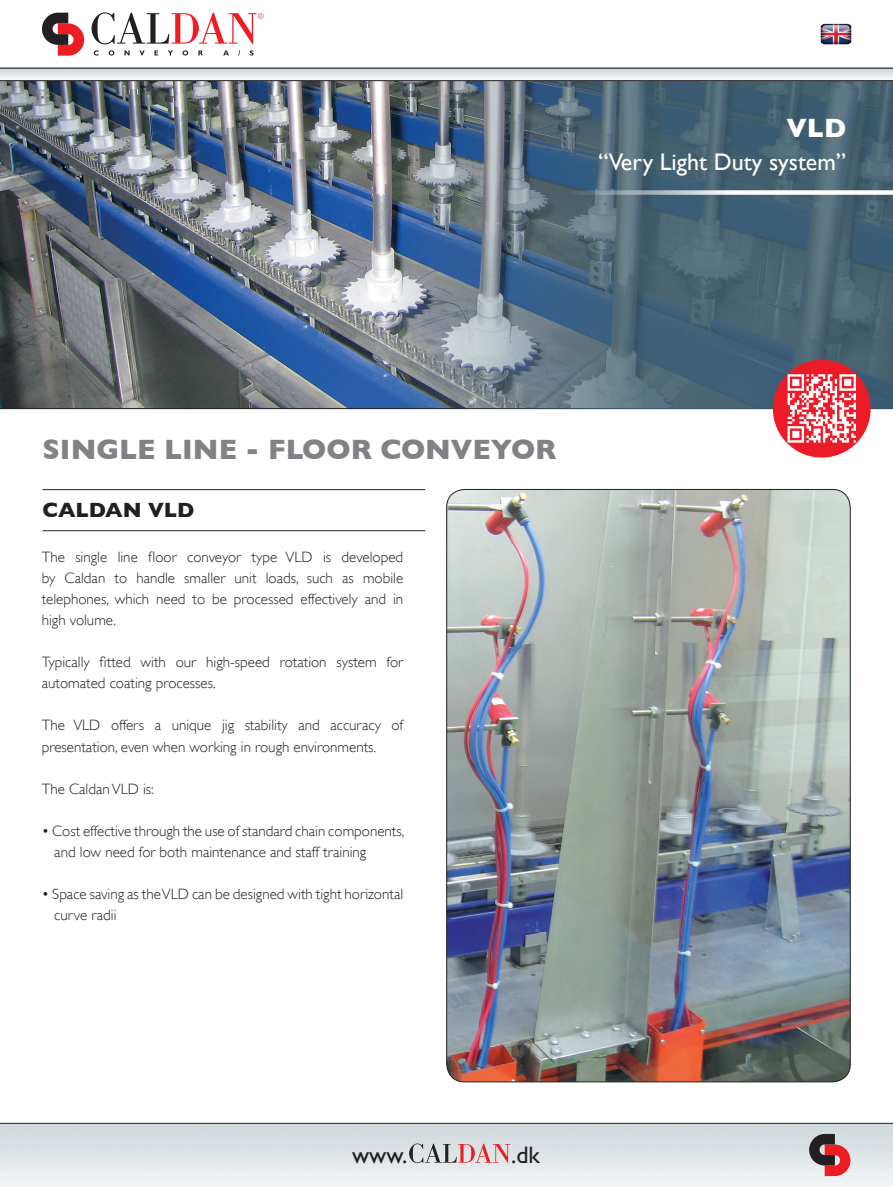
<style>
.page{position:relative;width:893px;height:1187px;background:#fff}
.page>*{position:absolute;margin:0;border:0;box-sizing:border-box;transform-origin:0 0}
.produkt{font:700 28.5px "Gill Sans";color:#808285}
.rubrik{font:700 27px "Gill Sans";color:#fff}
.rubrik-2{font:24px "Gill Sans";color:#fff}
.t1{font:23.85px "Gill Sans";color:#231f20}
.t2{font:700 21px "Gill Sans";color:#231f20}
.txt{font:300 15px/21px "Gill Sans";color:#231f20}
</style>
<div class="page">
<img style="left:0;top:81px;width:893px;height:328px">
<img style="left:447px;top:489px;width:403px;height:592px">
<svg style="left:395px;top:81px;width:498px;height:327px;background:#556d7e"></svg>
<div style="left:773px;top:360px;width:98px;height:97px;background:#eb1c28;border-radius:50%"></div>
<svg style="left:788px;top:374px;width:68px;height:68px"></svg>
<img style="left:820px;top:23px;width:32px;height:22px">
<svg style="left:94px;top:50px;width:5px;height:6px"></svg>
<svg style="left:109px;top:50px;width:5px;height:6px"></svg>
<svg style="left:125px;top:50px;width:5px;height:5px"></svg>
<svg style="left:139px;top:50px;width:6px;height:6px"></svg>
<svg style="left:154px;top:50px;width:4px;height:5px"></svg>
<svg style="left:168px;top:50px;width:5px;height:5px"></svg>
<svg style="left:182px;top:50px;width:6px;height:6px"></svg>
<svg style="left:198px;top:50px;width:5px;height:5px"></svg>
<svg style="left:223px;top:50px;width:6px;height:5px"></svg>
<svg style="left:250px;top:50px;width:4px;height:6px"></svg>
<svg style="left:42px;top:13px;width:42px;height:43px"></svg>
<svg style="left:92px;top:12px;width:172px;height:32px"></svg>
<svg style="left:0;top:1123px;width:893px;height:63px"></svg>
<svg style="left:809px;top:1133px;width:41px;height:42px;background:#a66669"></svg>
<hr style="left:43px;top:489px;width:382px;height:1px;background:#231f20">
<svg style="left:0;top:68px;width:893px;height:13px"></svg>
<hr style="left:43px;top:530px;width:382px;height:1px;background:#231f20">
<svg style="left:409px;top:1143px;width:101px;height:19px;background:#cbb2b5"></svg>
<svg style="left:570px;top:190px;width:323px;height:5px"></svg>
<p class="rubrik" style="left:786px;top:112px;width:61px">VLD</p>
<p class="rubrik-2" style="left:599px;top:147px;width:249px">“Very Light Duty system”</p>
<p class="produkt" style="left:43px;top:432px;width:516px">SINGLE LINE - FLOOR CONVEYOR</p>
<h3 class="t2" style="left:43px;top:498px;width:153px">CALDAN VLD</h3>
<p class="txt" style="left:42px;top:547px;width:363px;text-align:justify">The single line floor conveyor type VLD is developed by Caldan to handle smaller unit loads, such as mobile telephones, which need to be processed effectively and in high volume.</p>
<p class="txt" style="left:42px;top:652px;width:363px">Typically fitted with our high-speed rotation system for automated coating processes.</p>
<p class="txt" style="left:42px;top:715px;width:363px">The VLD offers a unique jig stability and accuracy of presentation, even when working in rough environments.</p>
<p class="txt" style="left:42px;top:778px;width:114px">The Caldan VLD is:</p>
<p class="txt" style="left:42px;top:820px;width:364px">• Cost effective through the use of standard chain components,</p>
<p class="txt" style="left:54px;top:841px;width:313px">and low need for both maintenance and staff training</p>
<p class="txt" style="left:54px;top:883px;width:350px;text-indent:-13px">• Space saving as the VLD can be designed with tight horizontal curve radii</p>
<h3 class="t1" style="left:352px;top:1140px;width:57px">www.</h3>
<h3 class="t1" style="left:511px;top:1140px;width:30px">.dk</h3>
</div>
